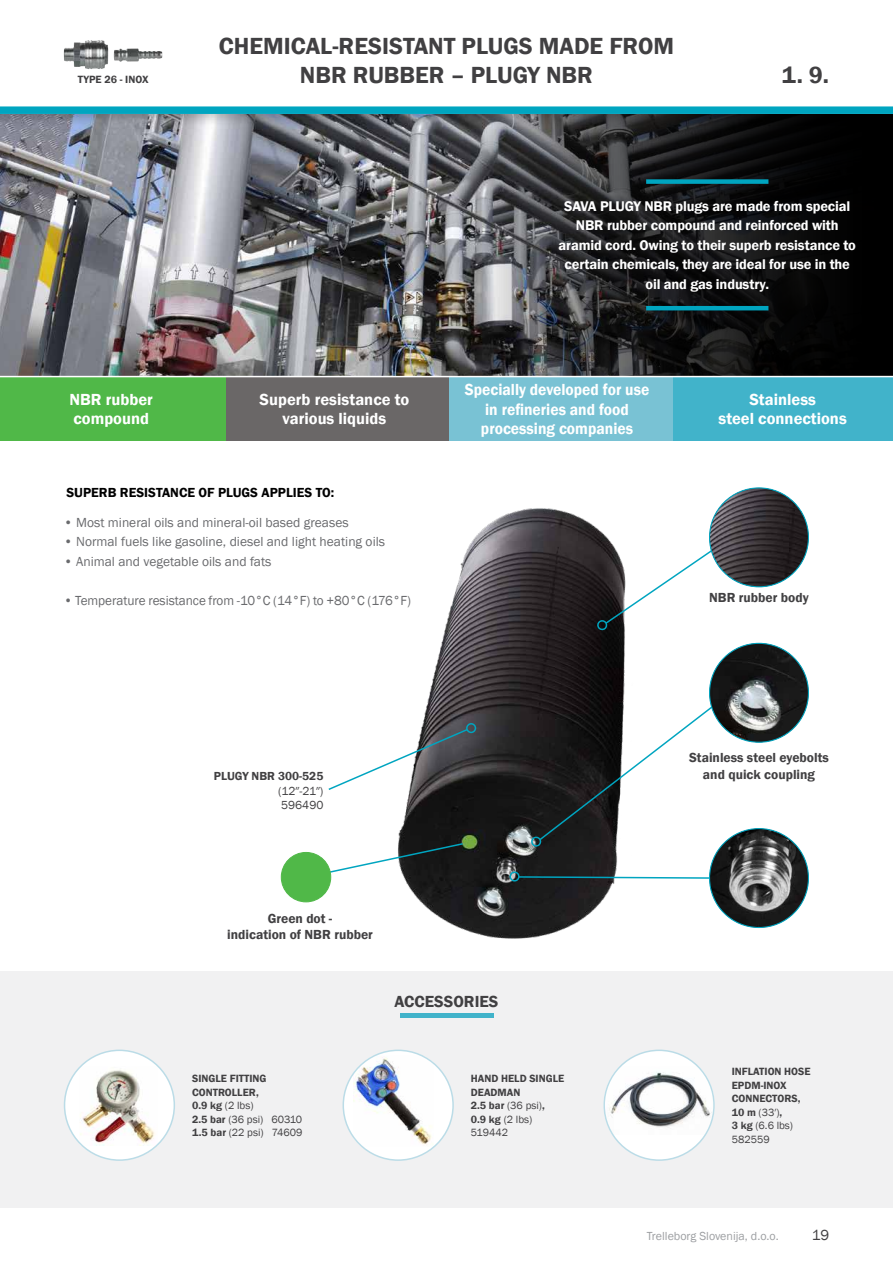
<style>
.page{position:relative;width:893px;height:1263px;background:#fff}
.page>*{position:absolute;margin:0;border:0;box-sizing:border-box;transform-origin:0 0}
.t1{font:600 24px/28.8px "Franklin Gothic";color:#414042;text-align:center}
.t2{font:600 16.5px/19.5px "Franklin Gothic";color:#fff;text-align:center}
.t3{font:600 16.5px/19.5px "Franklin Gothic";color:#fff;text-align:center;scale:.94 1}
.t4{font:600 16.5px "Franklin Gothic";color:#414042}
.t5{font:15px "Franklin Gothic";color:#414042}
.t6{font:600 14.4px/19.5px "Franklin Gothic";letter-spacing:-.01em;color:#fff;text-align:center}
.t7{font:13.5px "Franklin Gothic";color:#696a6d}
.t8{font:600 13.5px/16.2px "Franklin Gothic";color:#414042;text-align:center}
.t9{font:600 13.5px "Franklin Gothic";color:#000}
.t10{font:12px "Franklin Gothic";color:#9d9fa2}
.t11{font:600 12px "Franklin Gothic";color:#414042}
.t12{font:12px/14.7px "Franklin Gothic";color:#414042}
.t13{font:600 10.8px/13.5px "Franklin Gothic";color:#414042}
.s1{font-weight:400}
</style>
<div class="page">
<div style="left:0;top:971px;width:893px;height:237px;background:#f1f1f2"></div>
<img style="left:0;top:128px;width:480px;height:248px">
<svg style="left:480px;top:128px;width:413px;height:248px;background:#212123"></svg>
<div style="left:672px;top:377px;width:221px;height:64px;background:#41b3ca"></div>
<div style="left:226px;top:377px;width:223px;height:64px;background:#6a6767"></div>
<div style="left:0;top:377px;width:226px;height:64px;background:#50b848"></div>
<div style="left:449px;top:377px;width:223px;height:64px;background:#79c2d4"></div>
<div style="left:0;top:0;width:893px;height:128px;background:#000;opacity:.2"></div>
<div style="left:0;top:0;width:893px;height:114px;background:#fff"></div>
<div style="left:646px;top:179px;width:122px;height:5px;background:#00a5c0"></div>
<hr style="left:646px;top:306px;width:122px;height:4px;background:#00a5c0">
<div style="left:0;top:106px;width:893px;height:8px;background:#00a5c0"></div>
<img style="left:398px;top:508px;width:227px;height:431px">
<svg style="left:597px;top:546px;width:120px;height:86px"></svg>
<svg style="left:311px;top:842px;width:153px;height:37px"></svg>
<svg style="left:531px;top:703px;width:186px;height:145px"></svg>
<svg style="left:510px;top:870px;width:200px;height:13px"></svg>
<img style="left:709px;top:488px;width:99px;height:99px;border-radius:49px">
<div style="left:281px;top:852px;width:50px;height:50px;background:#50b848;border-radius:50%"></div>
<div style="left:281px;top:852px;width:50px;height:50px;border:1px solid #50b848;border-radius:50%"></div>
<img style="left:709px;top:643px;width:99px;height:99px;border-radius:49px">
<img style="left:709px;top:829px;width:99px;height:98px;border-radius:49px">
<div style="left:65px;top:1050px;width:109px;height:110px;background:#fff;border-radius:50%"></div>
<img style="left:80px;top:1067px;width:78px;height:79px">
<div style="left:64px;top:1049px;width:111px;height:112px;border:2px solid #bbdce7;border-radius:50%"></div>
<div style="left:604px;top:1050px;width:110px;height:110px;background:#fff;border-radius:50%"></div>
<img style="left:606px;top:1067px;width:109px;height:68px">
<div style="left:603px;top:1049px;width:112px;height:112px;border:2px solid #bbdce7;border-radius:50%"></div>
<div style="left:466px;top:723px;width:10px;height:10px;border:2px solid #00a5c0;border-radius:50%"></div>
<svg style="left:328px;top:728px;width:141px;height:63px"></svg>
<div style="left:343px;top:1050px;width:110px;height:110px;background:#fff;border-radius:50%"></div>
<img style="left:353px;top:1056px;width:81px;height:90px">
<div style="left:343px;top:1049px;width:111px;height:112px;border:2px solid #bbdce7;border-radius:50%"></div>
<img style="left:64px;top:40px;width:87px;height:29px">
<hr style="left:400px;top:1013px;width:93px;height:4px;background:#41b3ca">
<p class="t13" style="left:78px;top:73px;width:72px">TYPE 26 - INOX</p>
<h1 class="t1" style="left:219px;top:32px;width:457px">CHEMICAL-RESISTANT PLUGS MADE FROM<br>NBR RUBBER – PLUGY NBR</h1>
<h1 class="t1" style="left:782px;top:61px;width:49px">1. 9.</h1>
<h3 class="t6" style="left:559px;top:197px;width:299px">SAVA PLUGY NBR plugs are made from special NBR rubber compound and reinforced with aramid cord. Owing to their superb resistance to certain chemicals, they are ideal for use in the oil and gas industry.</h3>
<h2 class="t3" style="left:465px;top:380px;width:198px">Specially developed for use in refineries and food processing companies</h2>
<h2 class="t2" style="left:69px;top:390px;width:85px;text-align:left">NBR rubber compound</h2>
<h2 class="t2" style="left:718px;top:390px;width:130px">Stainless<br>steel connections</h2>
<h2 class="t2" style="left:260px;top:390px;width:151px">Superb resistance to various liquids</h2>
<p class="t9" style="left:66px;top:484px;width:269px">SUPERB RESISTANCE OF PLUGS APPLIES TO:</p>
<p class="t7" style="left:64px;top:514px;width:286px">• Most mineral oils and mineral-oil based greases</p>
<p class="t7" style="left:64px;top:533px;width:323px">• Normal fuels like gasoline, diesel and light heating oils</p>
<p class="t7" style="left:64px;top:553px;width:209px">• Animal and vegetable oils and fats</p>
<p class="t7" style="left:64px;top:592px;width:349px">• Temperature resistance from -10°C (14°F) to +80°C (176°F)</p>
<p class="t11" style="left:214px;top:769px;width:111px">PLUGY NBR 300-525</p>
<p class="t12" style="left:278px;top:784px;width:47px">(12″-21″)<br>596490</p>
<p class="t8" style="left:227px;top:910px;width:147px">Green dot -<br>indication of NBR rubber</p>
<h2 class="t4" style="left:394px;top:991px;width:106px">ACCESSORIES</h2>
<p class="t13" style="left:192px;top:1072px;width:112px">SINGLE FITTING<br>CONTROLLER,<br>0.9 kg <span class="s1">(2 lbs)<br></span>2.5 bar <span class="s1">(36 psi) 60310<br></span>1.5 bar <span class="s1">(22 psi) 74609</span></p>
<p class="t13" style="left:471px;top:1072px;width:95px">HAND HELD SINGLE<br>DEADMAN<br>2.5 bar <span class="s1">(36 psi)</span>,<br>0.9 kg <span class="s1">(2 lbs)<br>519442</span></p>
<p class="t8" style="left:709px;top:589px;width:101px">NBR rubber body</p>
<p class="t8" style="left:689px;top:750px;width:141px">Stainless steel eyebolts and quick coupling</p>
<p class="t13" style="left:732px;top:1065px;width:80px">INFLATION HOSE<br>EPDM-INOX<br>CONNECTORS,<br>10 m <span class="s1">(33′)</span>,<br>3 kg <span class="s1">(6.6 lbs)<br>582559</span></p>
<p class="t10" style="left:647px;top:1229px;width:133px">Trelleborg Slovenija, d.o.o.</p>
<h3 class="t5" style="left:812px;top:1226px;width:19px">19</h3>
</div>
